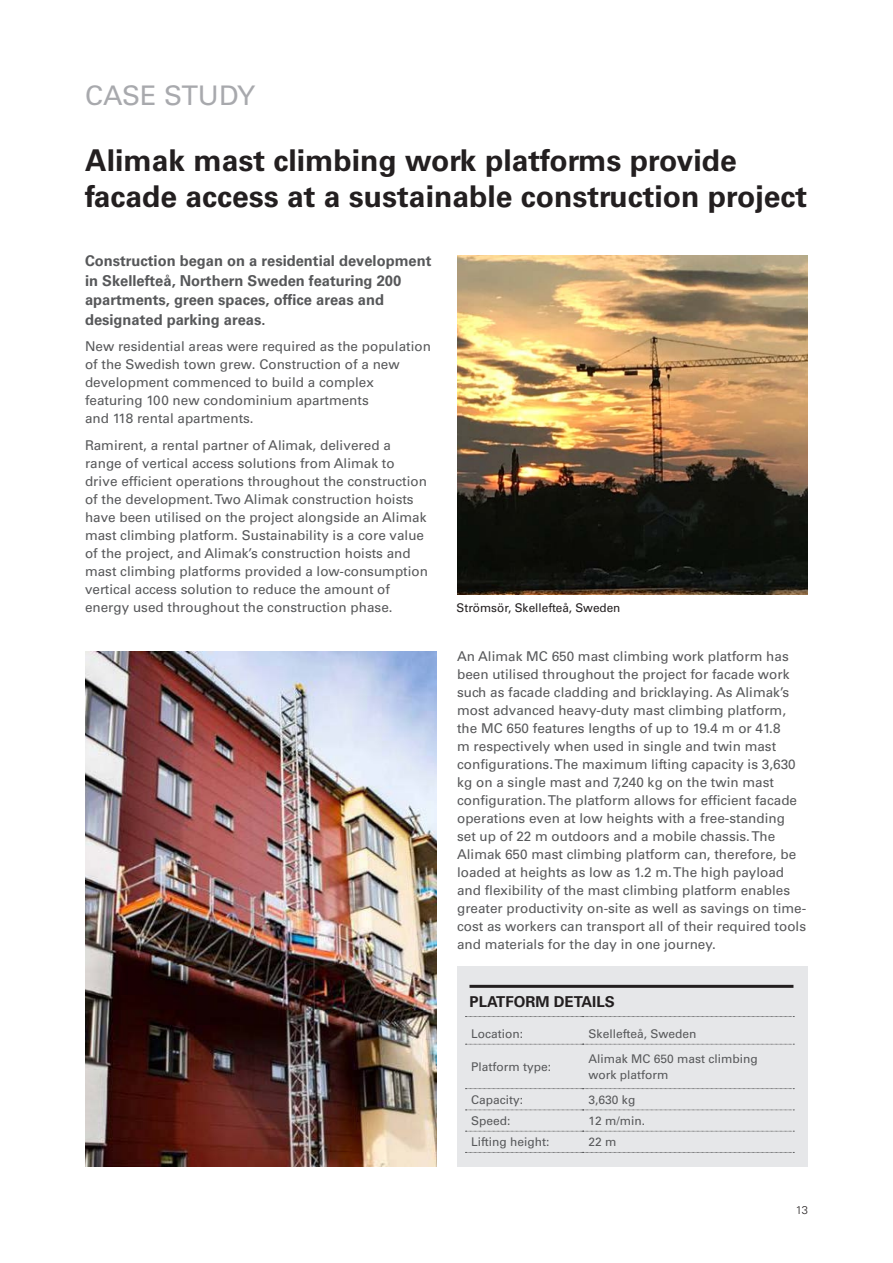
<style>
.page{position:relative;width:893px;height:1263px;background:#fff}
.page>*{position:absolute;margin:0;border:0;box-sizing:border-box;transform-origin:0 0}
.t1{font:700 30px/36px "Univers LT Std";color:#231f20}
.Project_Name{font:27px "Univers LT Std";color:#a8a9ad}
.Regular_text{font:700 15px/19.5px "Univers LT Std";color:#57585a}
.Table_title{font:700 15px "Univers LT Std";color:#231f20}
.Regular_text-2{font:13.5px/18px "Univers LT Std";color:#57585a}
.Table_text{font:12px "Univers LT Std";color:#57585a}
.Introduction_text{font:12px "Univers LT Std";color:#231f20}
.t2{font:300 11.25px "Univers LT Std";color:#231f20}
</style>
<div class="page">
<img style="left:85px;top:651px;width:352px;height:515px">
<div style="left:457px;top:966px;width:351px;height:200px;background:#e6e7e9"></div>
<hr style="left:469px;top:985px;width:324px;height:3px;background:#231f20">
<svg style="left:465px;top:1016px;width:329px;height:1px"></svg>
<svg style="left:465px;top:1044px;width:329px;height:1px"></svg>
<svg style="left:465px;top:1088px;width:329px;height:1px"></svg>
<svg style="left:465px;top:1110px;width:329px;height:1px"></svg>
<svg style="left:465px;top:1131px;width:329px;height:1px"></svg>
<svg style="left:465px;top:1152px;width:329px;height:1px"></svg>
<img style="left:457px;top:255px;width:351px;height:340px">
<p class="Project_Name" style="left:85px;top:79px;width:171px">CASE STUDY</p>
<p class="t1" style="left:85px;top:142px;width:724px">Alimak mast climbing work platforms provide facade access at a sustainable construction project</p>
<p class="Regular_text" style="left:85px;top:251px;width:348px">Construction began on a residential development in Skellefteå, Northern Sweden featuring 200 apartments, green spaces, office areas and designated parking areas.</p>
<p class="Regular_text-2" style="left:85px;top:337px;width:347px">New residential areas were required as the population of the Swedish town grew. Construction of a new development commenced to build a complex featuring 100 new condominium apartments<br>and 118 rental apartments.</p>
<p class="Regular_text-2" style="left:85px;top:436px;width:344px">Ramirent, a rental partner of Alimak, delivered a range of vertical access solutions from Alimak to drive efficient operations throughout the construction of the development. Two Alimak construction hoists have been utilised on the project alongside an Alimak mast climbing platform. Sustainability is a core value of the project, and Alimak’s construction hoists and mast climbing platforms provided a low-consumption vertical access solution to reduce the amount of energy used throughout the construction phase.</p>
<p class="Introduction_text" style="left:457px;top:600px;width:165px">Strömsör, Skellefteå, Sweden</p>
<p class="Regular_text-2" style="left:457px;top:648px;width:351px">An Alimak MC 650 mast climbing work platform has been utilised throughout the project for facade work such as facade cladding and bricklaying. As Alimak’s most advanced heavy-duty mast climbing platform, the MC 650 features lengths of up to 19.4 m or 41.8<br>m respectively when used in single and twin mast configurations. The maximum lifting capacity is 3,630 kg on a single mast and 7,240 kg on the twin mast configuration. The platform allows for efficient facade operations even at low heights with a free-standing set up of 22 m outdoors and a mobile chassis. The Alimak 650 mast climbing platform can, therefore, be loaded at heights as low as 1.2 m. The high payload and flexibility of the mast climbing platform enables greater productivity on-site as well as savings on time&shy;cost as workers can transport all of their required tools and materials for the day in one journey.</p>
<p class="Table_title" style="left:469px;top:993px;width:147px">PLATFORM DETAILS</p>
<p class="Table_text" style="left:471px;top:1027px;width:53px">Location:</p>
<p class="Table_text" style="left:589px;top:1027px;width:109px">Skellefteå, Sweden</p>
<p class="Table_text" style="left:471px;top:1059px;width:82px">Platform type:</p>
<p class="Table_text" style="left:589px;top:1051px;width:171px">Alimak MC 650 mast climbing</p>
<p class="Table_text" style="left:589px;top:1068px;width:81px">work platform</p>
<p class="Table_text" style="left:471px;top:1092px;width:54px">Capacity:</p>
<p class="Table_text" style="left:589px;top:1092px;width:48px">3,630 kg</p>
<p class="Table_text" style="left:471px;top:1114px;width:41px">Speed:</p>
<p class="Table_text" style="left:589px;top:1114px;width:58px">12 m/min.</p>
<p class="Table_text" style="left:471px;top:1135px;width:80px">Lifting height:</p>
<p class="Table_text" style="left:589px;top:1135px;width:30px">22 m</p>
<p class="t2" style="left:796px;top:1203px;width:14px">13</p>
</div>
